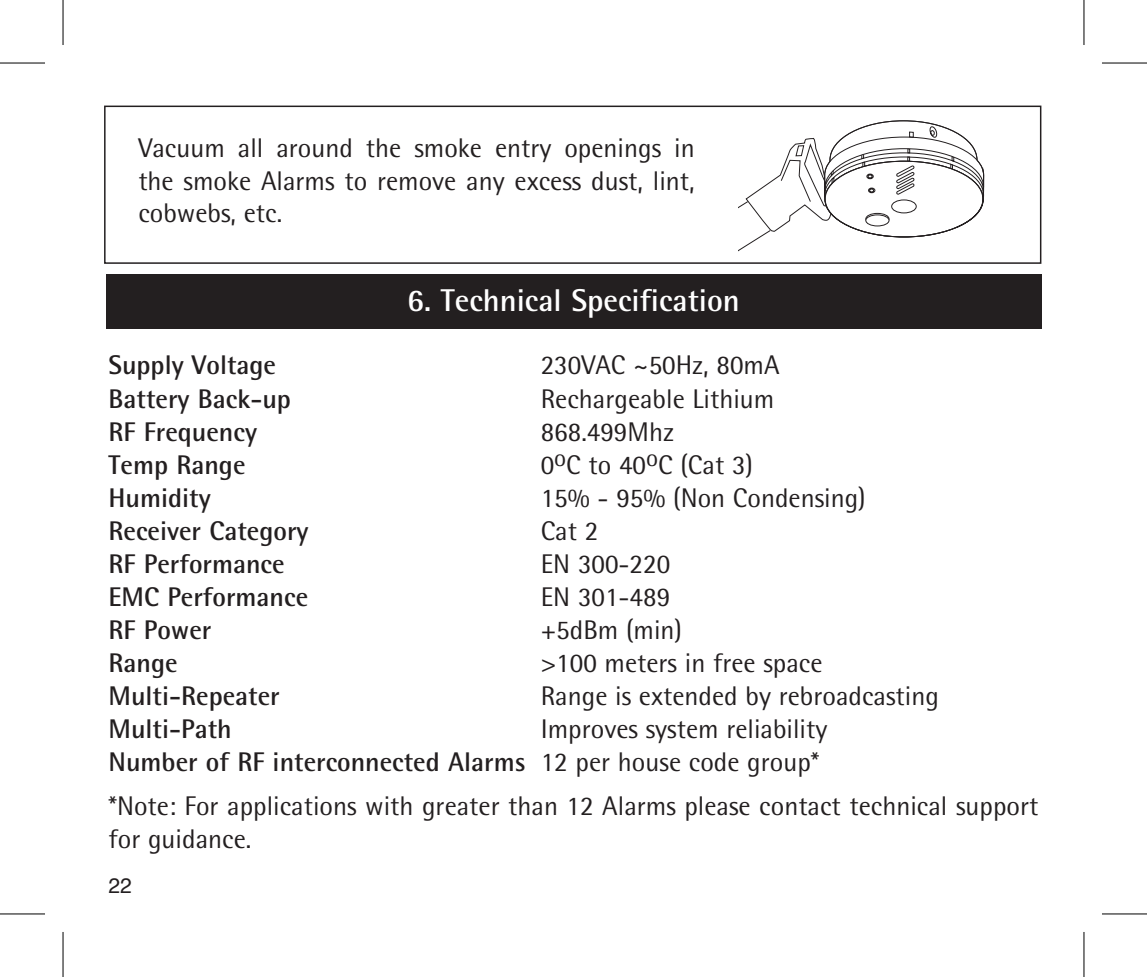
<style>
.page{position:relative;width:1147px;height:977px;background:#fff}
.page>*{position:absolute;margin:0;border:0;box-sizing:border-box;transform-origin:0 0}
.t1{font:700 31.5px "Rotis Semi Sans Std";color:#fff}
.t2{font:27px/32.4px "Rotis Semi Sans Std";color:#231f20;text-align:justify}
.t3{font:700 27px "Rotis Semi Sans Std";color:#231f20}
.t4{font:21px "Helvetica";color:#231f20}
.s1{font-weight:700}
</style>
<div class="page">
<div style="left:106px;top:274px;width:935px;height:54px;background:#231f20"></div>
<svg style="left:738px;top:120px;width:246px;height:132px"></svg>
<div style="left:104px;top:106px;width:937px;height:158px;border:2px solid #231f20"></div>
<svg style="left:0;top:63px;width:45px;height:1px"></svg>
<svg style="left:1102px;top:63px;width:44px;height:1px"></svg>
<hr style="left:0;top:62px;width:45px;height:1px;background:#000">
<hr style="left:1101px;top:62px;width:45px;height:1px;background:#000">
<hr style="left:0;top:913px;width:45px;height:1px;background:#000">
<hr style="left:1101px;top:913px;width:45px;height:1px;background:#000">
<hr style="left:62px;top:0;width:2px;height:45px;background:#000">
<hr style="left:62px;top:931px;width:2px;height:45px;background:#000">
<hr style="left:1083px;top:0;width:1px;height:45px;background:#000">
<hr style="left:1083px;top:931px;width:1px;height:45px;background:#000">
<p class="t2" style="left:138px;top:133px;width:558px">Vacuum all around the smoke entry openings in the smoke Alarms to remove any excess dust, lint, cobwebs, etc.</p>
<p class="t1" style="left:407px;top:287px;width:334px">6. Technical Specification</p>
<p class="t3" style="left:109px;top:354px;width:169px">Supply Voltage</p>
<p class="t2" style="left:541px;top:351px;width:240px">230VAC ~50Hz, 80mA</p>
<p class="t3" style="left:109px;top:387px;width:184px">Battery Back-up</p>
<p class="t2" style="left:541px;top:384px;width:235px">Rechargeable Lithium</p>
<p class="t3" style="left:109px;top:420px;width:150px">RF Frequency</p>
<p class="t2" style="left:541px;top:417px;width:135px">868.499Mhz</p>
<p class="t3" style="left:109px;top:453px;width:138px">Temp Range</p>
<p class="t2" style="left:541px;top:450px;width:214px">0<sup>o</sup>C to 40<sup>o</sup>C (Cat 3)</p>
<p class="t3" style="left:109px;top:486px;width:104px">Humidity</p>
<p class="t2" style="left:541px;top:483px;width:326px">15% - 95% (Non Condensing)</p>
<p class="t3" style="left:109px;top:519px;width:201px">Receiver Category</p>
<p class="t2" style="left:541px;top:516px;width:59px">Cat 2</p>
<p class="t3" style="left:109px;top:552px;width:178px">RF Performance</p>
<p class="t2" style="left:541px;top:549px;width:131px">EN 300-220</p>
<p class="t3" style="left:109px;top:585px;width:201px">EMC Performance</p>
<p class="t2" style="left:541px;top:582px;width:131px">EN 301-489</p>
<p class="t3" style="left:109px;top:618px;width:104px">RF Power</p>
<p class="t2" style="left:541px;top:615px;width:143px">+5dBm (min)</p>
<p class="t3" style="left:109px;top:651px;width:71px">Range</p>
<p class="t2" style="left:541px;top:648px;width:283px">&gt;100 meters in free space</p>
<p class="t3" style="left:109px;top:684px;width:173px">Multi-Repeater</p>
<p class="t2" style="left:541px;top:681px;width:400px">Range is extended by rebroadcasting</p>
<p class="t3" style="left:109px;top:717px;width:125px">Multi-Path</p>
<p class="t2" style="left:109px;top:713px;width:720px;text-align:right">Improves system reliability<br><span class="s1">Number of RF interconnected Alarms</span> 12 per house code group*</p>
<p class="t2" style="left:109px;top:791px;width:931px">*Note: For applications with greater than 12 Alarms please contact technical support for guidance.</p>
<p class="t4" style="left:109px;top:873px;width:25px">22</p>
</div>
